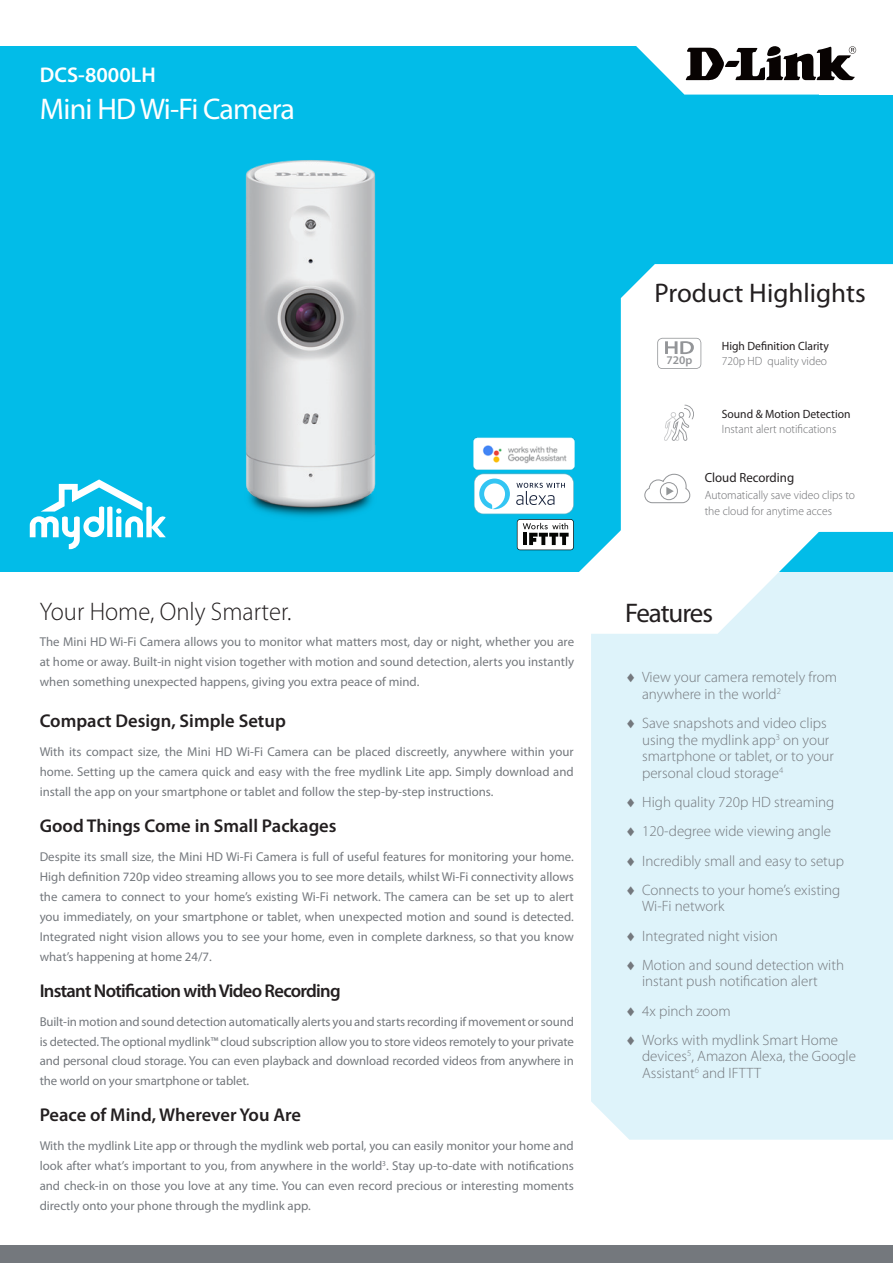
<style>
.page{position:relative;width:893px;height:1263px;background:#fff}
.page>*{position:absolute;margin:0;border:0;box-sizing:border-box;transform-origin:0 0}
.t1{font:30px "Myriad Pro";letter-spacing:-.025em;color:#fff}
.Highlights_Title{font:27px "Myriad Pro";color:#231f20}
.Features_Title{font:27px "Myriad Pro";letter-spacing:-.04em;color:#231f20}
.t2{font:300 25.5px "Myriad Pro";color:#231f20}
.t3{font:600 21.3px "Myriad Pro";color:#fff}
.Description_Topic{font:600 18.6px "Myriad Pro";color:#231f20}
.Description_Topic-2{font:600 18.6px "Myriad Pro";letter-spacing:-.04em;color:#231f20}
.t4{font:300 15px/16.5px "Myriad Pro";color:#74787d}
.t5{font:13.35px "Myriad Pro";color:#231f20}
.Description_Text{font:12.9px/20px "Myriad Pro";color:#74787d;text-align:justify}
.t6{font:300 12px/15px "Myriad Pro";color:#6c6d70}
.t7{font:12px/15px "Myriad Pro";color:#231f20}
.t8{font:600 11.85px "Myriad Pro";color:#939598}
.s1{font-weight:300;color:#6c6d70}
.s2{font-weight:400;color:#231f20}
</style>
<div class="page">
<div style="left:591px;top:634px;width:302px;height:506px;background:#def3fa"></div>
<div style="left:0;top:46px;width:893px;height:526px;background:#02bce8"></div>
<div style="left:819px;top:7px;width:74px;height:88px;background:#fff"></div>
<div style="left:0;top:1245px;width:893px;height:18px;background:#74787d"></div>
<svg style="left:620px;top:298px;width:273px;height:336px;fill:#def3fa"></svg>
<div style="left:621px;top:264px;width:272px;height:268px;background:#fff"></div>
<svg style="left:636px;top:46px;width:221px;height:49px;fill:#fff"></svg>
<svg style="left:686px;top:46px;width:170px;height:34px;background:#797676"></svg>
<img style="left:245px;top:160px;width:131px;height:357px">
<svg style="left:664px;top:405px;width:30px;height:36px"></svg>
<svg style="left:657px;top:338px;width:44px;height:31px"></svg>
<svg style="left:30px;top:479px;width:136px;height:71px"></svg>
<img style="left:473px;top:437px;width:102px;height:37px">
<svg style="left:474px;top:474px;width:254px;height:165px"></svg>
<h3 class="t3" style="left:40px;top:62px;width:117px">DCS-8000LH</h3>
<h1 class="t1" style="left:40px;top:90px;width:257px">Mini HD Wi-Fi Camera</h1>
<p class="Highlights_Title" style="left:655px;top:276px;width:213px">Product Highlights</p>
<p class="t8" style="left:666px;top:353px;width:27px">720p</p>
<p class="t7" style="left:722px;top:338px;width:109px">High Definition Clarity<br><span class="s1">720p HD quality video</span></p>
<p class="t6" style="left:722px;top:406px;width:130px"><span class="s2">Sound &amp; Motion Detection<br></span>Instant alert notifications</p>
<p class="t5" style="left:705px;top:470px;width:91px">Cloud Recording</p>
<p class="t6" style="left:705px;top:486px;width:152px;line-height:16.4px">Automatically save video clips to the cloud for anytime acces</p>
<p class="t2" style="left:40px;top:596px;width:253px">Your Home, Only Smarter.</p>
<p class="Features_Title" style="left:625px;top:596px;width:89px">Features</p>
<p class="Description_Text" style="left:40px;top:632px;width:536px">The Mini HD Wi-Fi Camera allows you to monitor what matters most, day or night, whether you are at home or away. Built-in night vision together with motion and sound detection, alerts you instantly when something unexpected happens, giving you extra peace of mind.</p>
<p class="Description_Topic" style="left:40px;top:709px;width:248px">Compact Design, Simple Setup</p>
<p class="Description_Text" style="left:40px;top:742px;width:536px">With its compact size, the Mini HD Wi-Fi Camera can be placed discreetly, anywhere within your home. Setting up the camera quick and easy with the free mydlink Lite app. Simply download and install the app on your smartphone or tablet and follow the step-by-step instructions.</p>
<p class="Description_Topic" style="left:40px;top:814px;width:298px">Good Things Come in Small Packages</p>
<p class="Description_Text" style="left:40px;top:846px;width:536px">Despite its small size, the Mini HD Wi-Fi Camera is full of useful features for monitoring your home.<br>High definition 720p video streaming allows you to see more details, whilst Wi-Fi connectivity allows the camera to connect to your home’s existing Wi-Fi network. The camera can be set up to alert you immediately, on your smartphone or tablet, when unexpected motion and sound is detected.<br>Integrated night vision allows you to see your home, even in complete darkness, so that you know what’s happening at home 24/7.</p>
<p class="Description_Topic-2" style="left:40px;top:978px;width:303px">Instant Notification with Video Recording</p>
<p class="Description_Text" style="left:40px;top:1011px;width:536px">Built-in motion and sound detection automatically alerts you and starts recording if movement or sound is detected. The optional mydlink™ cloud subscription allow you to store videos remotely to your private and personal cloud storage. You can even playback and download recorded videos from anywhere in the world on your smartphone or tablet.</p>
<p class="Description_Topic" style="left:40px;top:1103px;width:263px">Peace of Mind, Wherever You Are</p>
<p class="Description_Text" style="left:40px;top:1136px;width:536px">With the mydlink Lite app or through the mydlink web portal, you can easily monitor your home and look after what’s important to you, from anywhere in the world<sup>3</sup>. Stay up-to-date with notifications and check-in on those you love at any time. You can even record precious or interesting moments directly onto your phone through the mydlink app.</p>
<p class="t4" style="left:642px;top:669px;width:196px;text-indent:-17px">♦ View your camera remotely from anywhere in the world<sup>2</sup></p>
<p class="t4" style="left:642px;top:715px;width:193px;text-indent:-17px">♦ Save snapshots and video clips using the mydlink app<sup>3</sup> on your smartphone or tablet, or to your personal cloud storage<sup>4</sup></p>
<p class="t4" style="left:625px;top:793px;width:211px">♦ High quality 720p HD streaming</p>
<p class="t4" style="left:625px;top:823px;width:208px">♦ 120-degree wide viewing angle</p>
<p class="t4" style="left:625px;top:852px;width:221px">♦ Incredibly small and easy to setup</p>
<p class="t4" style="left:642px;top:881px;width:200px;text-indent:-17px">♦ Connects to your home’s existing<br>Wi-Fi network</p>
<p class="t4" style="left:625px;top:927px;width:154px">♦ Integrated night vision</p>
<p class="t4" style="left:642px;top:956px;width:203px;text-indent:-17px">♦ Motion and sound detection with instant push notification alert</p>
<p class="t4" style="left:625px;top:1002px;width:107px">♦ 4x pinch zoom</p>
<p class="t4" style="left:642px;top:1031px;width:215px;text-indent:-17px">♦ Works with mydlink Smart Home devices<sup>5</sup>, Amazon Alexa, the Google<br>Assistant<sup>6</sup> and IFTTT</p>
</div>
